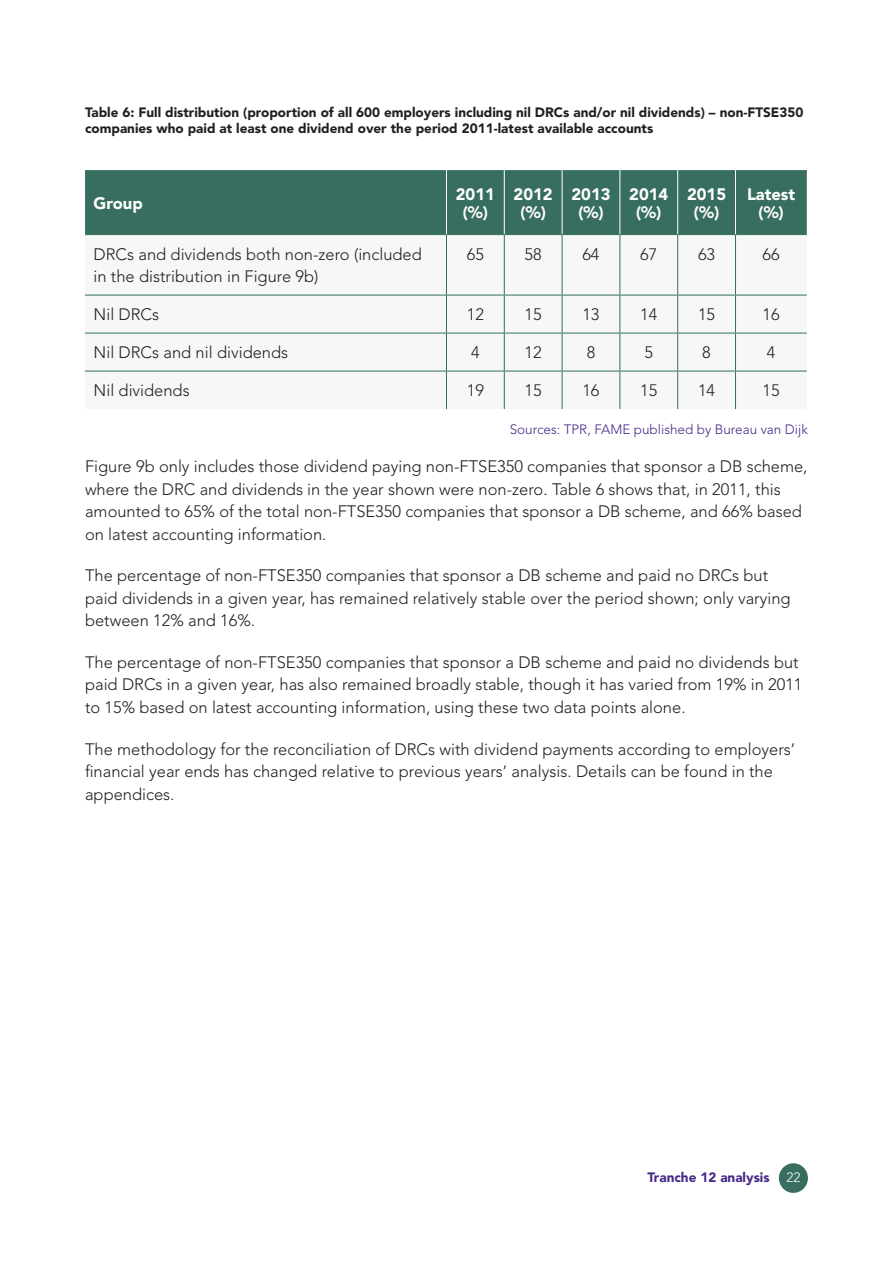
<style>
.page{position:relative;width:893px;height:1263px;background:#fff}
.page>*{position:absolute;margin:0;border:0;box-sizing:border-box;transform-origin:0 0}
.t1{font:300 16.5px/22.5px "Avenir LT Std";color:#231f20}
.t2{font:900 16.5px/18px "Avenir LT Std";color:#fff;text-align:center}
.t3{font:900 13.5px/16.5px "Avenir LT Std";color:#231f20}
.t4{font:300 13.5px "Avenir LT Std";color:#482a87}
.t5{font:900 13.5px "Avenir LT Std";color:#482a87}
.s1{font-weight:300;color:#fff}
</style>
<div class="page">
<div style="left:779px;top:1163px;width:29px;height:30px;background:#376e60;border-radius:50%"></div>
<div style="left:85px;top:170px;width:722px;height:64px;background:#376e60"></div>
<div style="left:85px;top:235px;width:722px;height:174px;background:#f5f8f7"></div>
<hr style="left:446px;top:170px;width:1px;height:64px;background:#fff">
<hr style="left:504px;top:170px;width:1px;height:64px;background:#fff">
<hr style="left:562px;top:170px;width:1px;height:64px;background:#fff">
<hr style="left:619px;top:170px;width:1px;height:64px;background:#fff">
<hr style="left:677px;top:170px;width:1px;height:64px;background:#fff">
<hr style="left:735px;top:170px;width:1px;height:64px;background:#fff">
<hr style="left:85px;top:234px;width:361px;height:1px;background:#376e60">
<hr style="left:446px;top:234px;width:58px;height:1px;background:#376e60">
<hr style="left:446px;top:235px;width:1px;height:60px;background:#376e60">
<hr style="left:504px;top:234px;width:58px;height:1px;background:#376e60">
<hr style="left:504px;top:235px;width:1px;height:60px;background:#376e60">
<hr style="left:562px;top:234px;width:58px;height:1px;background:#376e60">
<hr style="left:562px;top:235px;width:1px;height:60px;background:#376e60">
<hr style="left:620px;top:234px;width:58px;height:1px;background:#376e60">
<hr style="left:619px;top:235px;width:1px;height:60px;background:#376e60">
<hr style="left:678px;top:234px;width:57px;height:1px;background:#376e60">
<hr style="left:677px;top:235px;width:1px;height:60px;background:#376e60">
<hr style="left:735px;top:234px;width:72px;height:1px;background:#376e60">
<hr style="left:735px;top:235px;width:1px;height:60px;background:#376e60">
<hr style="left:85px;top:295px;width:361px;height:1px;background:#376e60">
<hr style="left:446px;top:295px;width:58px;height:1px;background:#376e60">
<hr style="left:446px;top:295px;width:1px;height:38px;background:#376e60">
<hr style="left:504px;top:295px;width:58px;height:1px;background:#376e60">
<hr style="left:504px;top:295px;width:1px;height:38px;background:#376e60">
<hr style="left:562px;top:295px;width:58px;height:1px;background:#376e60">
<hr style="left:562px;top:295px;width:1px;height:38px;background:#376e60">
<hr style="left:620px;top:295px;width:58px;height:1px;background:#376e60">
<hr style="left:619px;top:295px;width:1px;height:38px;background:#376e60">
<hr style="left:678px;top:295px;width:57px;height:1px;background:#376e60">
<hr style="left:677px;top:295px;width:1px;height:38px;background:#376e60">
<hr style="left:735px;top:295px;width:72px;height:1px;background:#376e60">
<hr style="left:735px;top:295px;width:1px;height:38px;background:#376e60">
<hr style="left:85px;top:333px;width:361px;height:1px;background:#376e60">
<hr style="left:446px;top:333px;width:58px;height:1px;background:#376e60">
<hr style="left:446px;top:333px;width:1px;height:38px;background:#376e60">
<hr style="left:504px;top:333px;width:58px;height:1px;background:#376e60">
<hr style="left:504px;top:333px;width:1px;height:38px;background:#376e60">
<hr style="left:562px;top:333px;width:58px;height:1px;background:#376e60">
<hr style="left:562px;top:333px;width:1px;height:38px;background:#376e60">
<hr style="left:620px;top:333px;width:58px;height:1px;background:#376e60">
<hr style="left:619px;top:333px;width:1px;height:38px;background:#376e60">
<hr style="left:678px;top:333px;width:57px;height:1px;background:#376e60">
<hr style="left:677px;top:333px;width:1px;height:38px;background:#376e60">
<hr style="left:735px;top:333px;width:72px;height:1px;background:#376e60">
<hr style="left:735px;top:333px;width:1px;height:38px;background:#376e60">
<hr style="left:85px;top:371px;width:361px;height:1px;background:#376e60">
<hr style="left:446px;top:371px;width:58px;height:1px;background:#376e60">
<hr style="left:446px;top:371px;width:1px;height:38px;background:#376e60">
<hr style="left:504px;top:371px;width:58px;height:1px;background:#376e60">
<hr style="left:504px;top:371px;width:1px;height:38px;background:#376e60">
<hr style="left:562px;top:371px;width:58px;height:1px;background:#376e60">
<hr style="left:562px;top:371px;width:1px;height:38px;background:#376e60">
<hr style="left:620px;top:371px;width:58px;height:1px;background:#376e60">
<hr style="left:619px;top:371px;width:1px;height:38px;background:#376e60">
<hr style="left:678px;top:371px;width:57px;height:1px;background:#376e60">
<hr style="left:677px;top:371px;width:1px;height:38px;background:#376e60">
<hr style="left:735px;top:371px;width:72px;height:1px;background:#376e60">
<hr style="left:735px;top:371px;width:1px;height:38px;background:#376e60">
<p class="t3" style="left:85px;top:104px;width:720px">Table 6: Full distribution (proportion of all 600 employers including nil DRCs and/or nil dividends) – non-FTSE350 companies who paid at least one dividend over the period 2011-latest available accounts</p>
<p class="t2" style="left:94px;top:194px;width:51px">Group</p>
<p class="t2" style="left:456px;top:185px;width:41px">2011 (%)</p>
<p class="t2" style="left:514px;top:185px;width:41px">2012 (%)</p>
<p class="t2" style="left:571px;top:185px;width:41px">2013 (%)</p>
<p class="t2" style="left:629px;top:185px;width:41px">2014 (%)</p>
<p class="t2" style="left:687px;top:185px;width:41px">2015 (%)</p>
<p class="t2" style="left:747px;top:185px;width:50px">Latest (%)</p>
<p class="t1" style="left:94px;top:243px;width:330px">DRCs and dividends both non-zero (included in the distribution in Figure 9b)</p>
<p class="t1" style="left:467px;top:243px;width:19px">65</p>
<p class="t1" style="left:525px;top:243px;width:19px">58</p>
<p class="t1" style="left:582px;top:243px;width:19px">64</p>
<p class="t1" style="left:640px;top:243px;width:19px">67</p>
<p class="t1" style="left:698px;top:243px;width:19px">63</p>
<p class="t1" style="left:763px;top:243px;width:19px">66</p>
<p class="t1" style="left:94px;top:303px;width:67px">Nil DRCs</p>
<p class="t1" style="left:467px;top:303px;width:19px">12</p>
<p class="t1" style="left:525px;top:303px;width:19px">15</p>
<p class="t1" style="left:582px;top:303px;width:19px">13</p>
<p class="t1" style="left:640px;top:303px;width:19px">14</p>
<p class="t1" style="left:698px;top:303px;width:19px">15</p>
<p class="t1" style="left:763px;top:303px;width:19px">16</p>
<p class="t1" style="left:94px;top:341px;width:196px">Nil DRCs and nil dividends</p>
<p class="t1" style="left:471px;top:341px;width:10px">4</p>
<p class="t1" style="left:525px;top:341px;width:19px">12</p>
<p class="t1" style="left:587px;top:341px;width:10px">8</p>
<p class="t1" style="left:644px;top:341px;width:10px">5</p>
<p class="t1" style="left:702px;top:341px;width:10px">8</p>
<p class="t1" style="left:767px;top:341px;width:10px">4</p>
<p class="t1" style="left:94px;top:379px;width:98px">Nil dividends</p>
<p class="t1" style="left:467px;top:379px;width:19px">19</p>
<p class="t1" style="left:525px;top:379px;width:19px">15</p>
<p class="t1" style="left:582px;top:379px;width:19px">16</p>
<p class="t1" style="left:640px;top:379px;width:19px">15</p>
<p class="t1" style="left:698px;top:379px;width:19px">14</p>
<p class="t1" style="left:763px;top:379px;width:19px">15</p>
<p class="t4" style="left:510px;top:422px;width:300px">Sources: TPR, FAME published by Bureau van Dijk</p>
<p class="t1" style="left:85px;top:455px;width:724px">Figure 9b only includes those dividend paying non-FTSE350 companies that sponsor a DB scheme, where the DRC and dividends in the year shown were non-zero. Table 6 shows that, in 2011, this amounted to 65% of the total non-FTSE350 companies that sponsor a DB scheme, and 66% based on latest accounting information.</p>
<p class="t1" style="left:85px;top:564px;width:707px">The percentage of non-FTSE350 companies that sponsor a DB scheme and paid no DRCs but paid dividends in a given year, has remained relatively stable over the period shown; only varying between 12% and 16%.</p>
<p class="t1" style="left:85px;top:651px;width:719px">The percentage of non-FTSE350 companies that sponsor a DB scheme and paid no dividends but paid DRCs in a given year, has also remained broadly stable, though it has varied from 19% in 2011 to 15% based on latest accounting information, using these two data points alone.</p>
<p class="t1" style="left:85px;top:738px;width:712px">The methodology for the reconciliation of DRCs with dividend payments according to employers’ financial year ends has changed relative to previous years’ analysis. Details can be found in the appendices.</p>
<p class="t5" style="left:647px;top:1169px;width:155px">Tranche 12 analysis <span class="s1">22</span></p>
</div>
